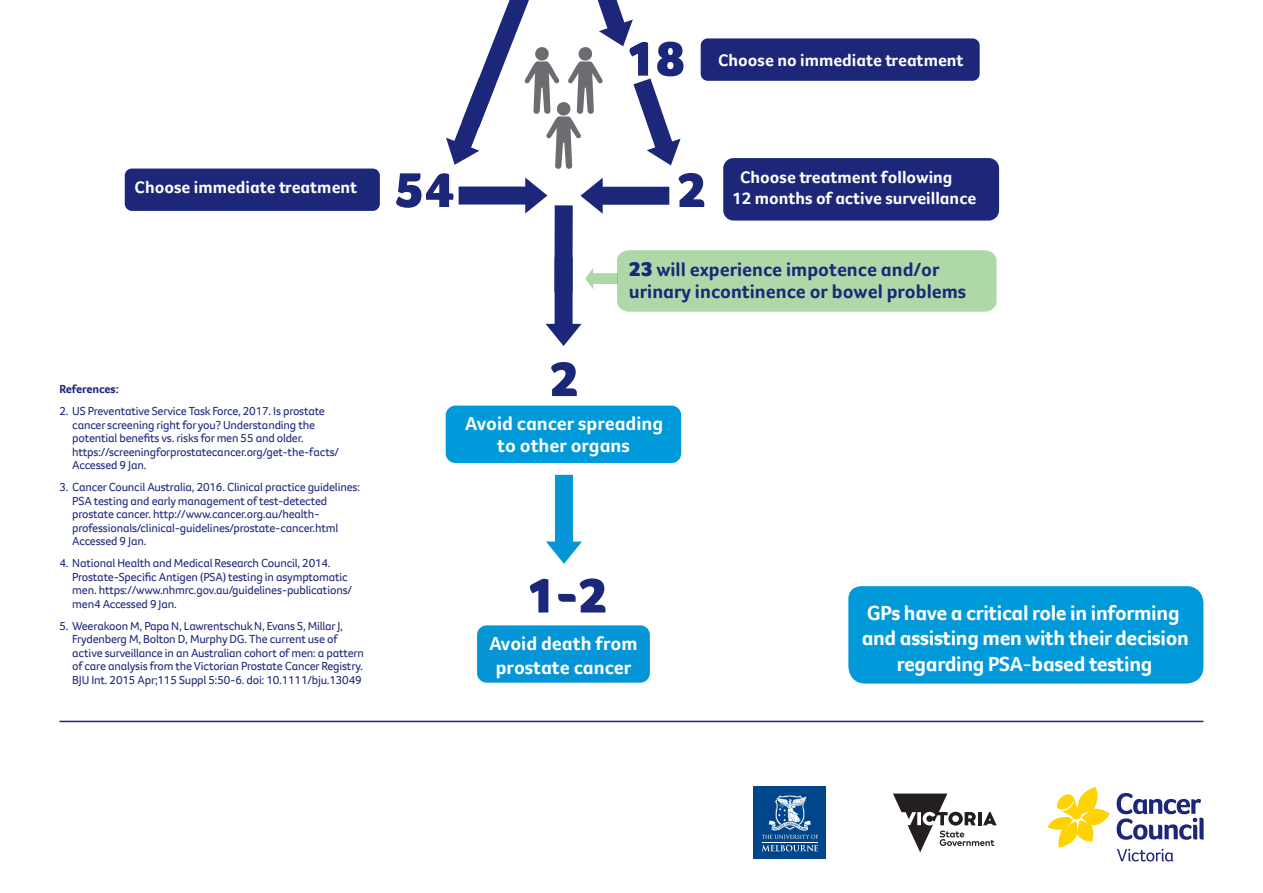
<style>
.page{position:relative;width:1263px;height:893px;background:#fff}
.page>*{position:absolute;margin:0;border:0;box-sizing:border-box;transform-origin:0 0}
.t1{font:900 50.7px "Foco CC";color:#1d2779}
.body{font:700 21px/25.5px "Foco CC App";letter-spacing:-.015em;color:#fff;text-align:center}
.t2{font:700 19.35px/21.8px "Foco CC";color:#1d2779}
.t3{font:700 19.35px/22.4px "Foco CC";color:#fff;text-align:center}
.t4{font:700 17.25px/20.9px "Foco CC";color:#fff}
.Reference_Notes{font:12px/13.5px "Foco CC";letter-spacing:-.015em;color:#1d2779}
.Reference_Notes-2{font:700 12px "Foco CC App";letter-spacing:-.01em;color:#1d2779}
.s1{font-weight:900;font-size:20.85px}
</style>
<div class="page">
<svg style="left:1047px;top:787px;width:63px;height:61px"></svg>
<svg style="left:1117px;top:793px;width:86px;height:47px"></svg>
<svg style="left:1117px;top:849px;width:56px;height:12px"></svg>
<svg style="left:893px;top:793px;width:104px;height:59px"></svg>
<div style="left:754px;top:787px;width:72px;height:72px;background:#01468c"></div>
<hr style="left:762px;top:842px;width:56px;height:1px;background:#fff">
<svg style="left:762px;top:845px;width:56px;height:6px"></svg>
<svg style="left:762px;top:795px;width:56px;height:44px"></svg>
<svg style="left:546px;top:475px;width:36px;height:89px"></svg>
<div style="left:554px;top:205px;width:19px;height:87px;background:#1d2779"></div>
<svg style="left:459px;top:178px;width:88px;height:36px"></svg>
<svg style="left:580px;top:178px;width:89px;height:36px"></svg>
<div style="left:701px;top:38px;width:279px;height:43px;background:#1d2779;border-radius:7px"></div>
<div style="left:125px;top:169px;width:255px;height:42px;background:#1d2779;border-radius:7px"></div>
<div style="left:723px;top:158px;width:276px;height:63px;background:#1d2779;border-radius:10px"></div>
<div style="left:446px;top:406px;width:235px;height:57px;background:#0099da;border-radius:10px"></div>
<div style="left:477px;top:625px;width:173px;height:58px;background:#0696d7;border-radius:10px"></div>
<svg style="left:546px;top:250px;width:450px;height:96px"></svg>
<svg style="left:446px;top:0;width:235px;height:169px"></svg>
<div style="left:848px;top:586px;width:355px;height:98px;background:#0099da"></div>
<hr style="left:60px;top:721px;width:1143px;height:1px;background:#1d2779">
<p class="t1" style="left:625px;top:25px;width:61px">18</p>
<p class="t4" style="left:718px;top:49px;width:247px">Choose no immediate treatment</p>
<p class="t4" style="left:135px;top:177px;width:224px">Choose immediate treatment</p>
<p class="t4" style="left:732px;top:167px;width:246px;text-indent:8px">Choose treatment following<br>12 months of active surveillance</p>
<p class="t1" style="left:677px;top:156px;width:31px">2</p>
<p class="t1" style="left:394px;top:156px;width:61px">54</p>
<p class="Reference_Notes-2" style="left:60px;top:381px;width:61px">References:</p>
<p class="Reference_Notes" style="left:72px;top:404px;width:268px;text-indent:-13px">2. US Preventative Service Task Force, 2017. Is prostate cancer screening right for you? Understanding the potential benefits vs. risks for men 55 and older. https://screeningforprostatecancer.org/get-the-facts/ Accessed 9 Jan.</p>
<p class="Reference_Notes" style="left:72px;top:480px;width:289px;text-indent:-13px">3. Cancer Council Australia, 2016. Clinical practice guidelines:<br>PSA testing and early management of test-detected prostate cancer. http://www.cancer.org.au/health&shy;professionals/clinical-guidelines/prostate-cancer.html Accessed 9 Jan.</p>
<p class="Reference_Notes" style="left:72px;top:556px;width:281px;text-indent:-13px">4. National Health and Medical Research Council, 2014.<br>Prostate-Specific Antigen (PSA) testing in asymptomatic men. https://www.nhmrc.gov.au/guidelines-publications/ men4 Accessed 9 Jan.</p>
<p class="Reference_Notes" style="left:72px;top:619px;width:293px;text-indent:-13px">5. Weerakoon M, Papa N, Lawrentschuk N, Evans S, Millar J, Frydenberg M, Bolton D, Murphy DG. The current use of active surveillance in an Australian cohort of men: a pattern of care analysis from the Victorian Prostate Cancer Registry.<br>BJU Int. 2015 Apr;115 Suppl 5:50-6. doi: 10.1111/bju.13049</p>
<p class="t1" style="left:549px;top:345px;width:31px">2</p>
<p class="t2" style="left:629px;top:258px;width:339px"><span class="s1">23</span>will experience impotence and/or urinary incontinence or bowel problems</p>
<p class="t3" style="left:465px;top:412px;width:200px">Avoid cancer spreading to other organs</p>
<p class="t1" style="left:526px;top:562px;width:84px">1-2</p>
<p class="t3" style="left:489px;top:631px;width:150px;line-height:24px">Avoid death from prostate cancer</p>
<p class="body" style="left:862px;top:600px;width:329px">GPs have a critical role in informing and assisting men with their decision regarding PSA-based testing</p>
</div>
